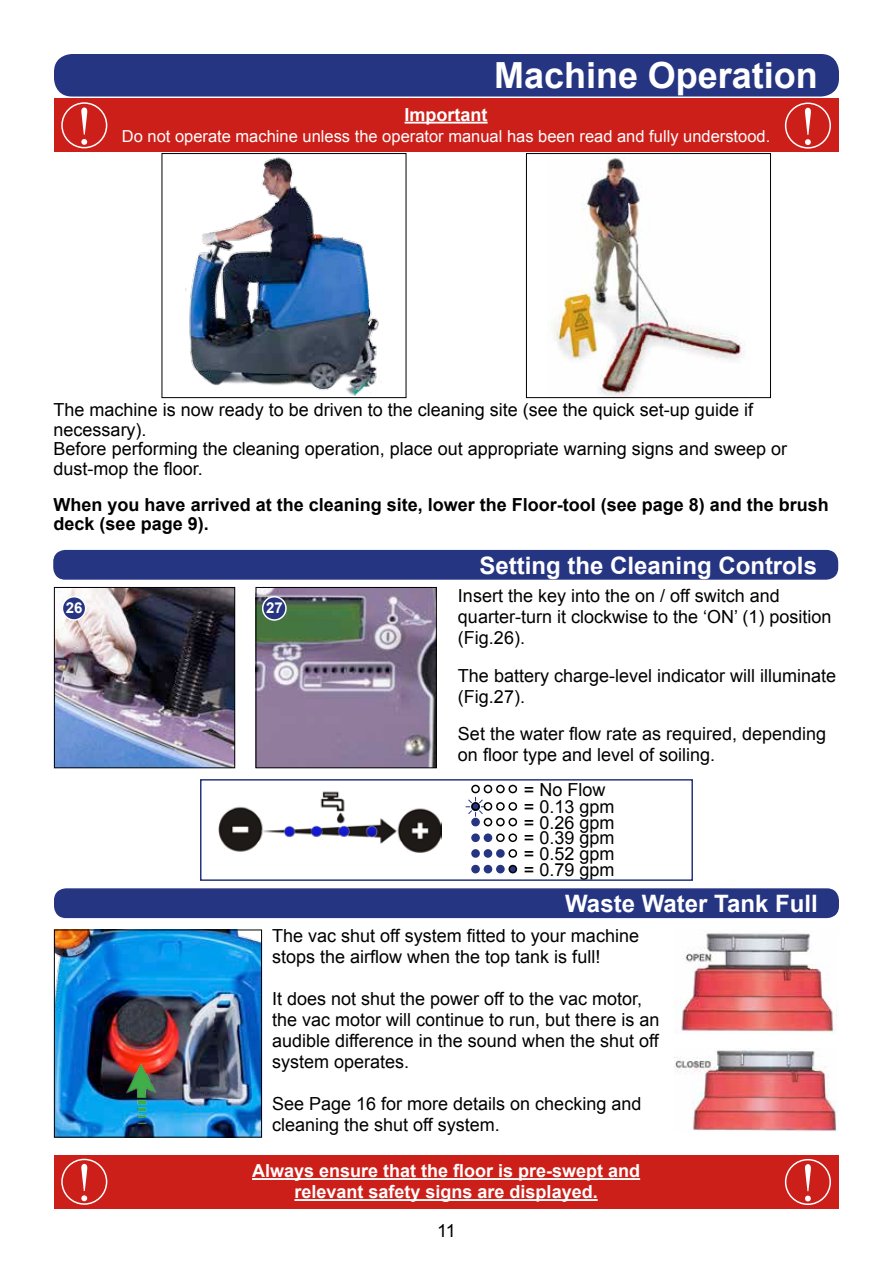
<style>
.page{position:relative;width:893px;height:1263px;background:#fff}
.page>*{position:absolute;margin:0;border:0;box-sizing:border-box;transform-origin:0 0}
.t1{font:54px "Times New Roman";color:#fff}
.t2{font:700 36px "Arial";color:#fff}
.t3{font:700 24px "Arial";color:#fff}
.t4{font:18px/21px "Arial";color:#000}
.t5{font:700 18px/19.5px "Arial";color:#000}
.t6{font:700 18px "Arial";color:#fff}
.t7{font:16.5px "Arial";color:#fff}
.t8{font:700 15px "Arial";color:#fff}
</style>
<div class="page">
<img style="left:218px;top:791px;width:223px;height:62px">
<svg style="left:466px;top:797px;width:19px;height:20px"></svg>
<div style="left:471px;top:785px;width:9px;height:8px;border:2px solid #000;border-radius:50%"></div>
<div style="left:484px;top:785px;width:8px;height:8px;border:2px solid #000;border-radius:50%"></div>
<div style="left:496px;top:785px;width:9px;height:8px;border:2px solid #000;border-radius:50%"></div>
<div style="left:508px;top:785px;width:9px;height:8px;border:2px solid #000;border-radius:50%"></div>
<div style="left:471px;top:802px;width:9px;height:9px;border:2px solid #000;border-radius:50%"></div>
<div style="left:484px;top:802px;width:8px;height:9px;border:2px solid #000;border-radius:50%"></div>
<div style="left:496px;top:802px;width:9px;height:9px;border:2px solid #000;border-radius:50%"></div>
<div style="left:508px;top:802px;width:9px;height:9px;border:2px solid #000;border-radius:50%"></div>
<div style="left:472px;top:818px;width:7px;height:8px;background:#263582;border-radius:50%"></div>
<div style="left:471px;top:818px;width:9px;height:8px;border:2px solid #263582;border-radius:50%"></div>
<div style="left:484px;top:818px;width:8px;height:8px;border:2px solid #000;border-radius:50%"></div>
<div style="left:496px;top:818px;width:9px;height:8px;border:2px solid #000;border-radius:50%"></div>
<div style="left:508px;top:818px;width:9px;height:8px;border:2px solid #000;border-radius:50%"></div>
<div style="left:472px;top:834px;width:7px;height:7px;background:#263582;border-radius:50%"></div>
<div style="left:471px;top:833px;width:9px;height:9px;border:2px solid #263582;border-radius:50%"></div>
<div style="left:484px;top:834px;width:7px;height:7px;background:#263582;border-radius:50%"></div>
<div style="left:484px;top:833px;width:8px;height:9px;border:2px solid #263582;border-radius:50%"></div>
<div style="left:496px;top:833px;width:9px;height:9px;border:2px solid #000;border-radius:50%"></div>
<div style="left:508px;top:833px;width:9px;height:9px;border:2px solid #000;border-radius:50%"></div>
<div style="left:472px;top:850px;width:7px;height:7px;background:#263582;border-radius:50%"></div>
<div style="left:471px;top:849px;width:9px;height:9px;border:2px solid #263582;border-radius:50%"></div>
<div style="left:484px;top:850px;width:7px;height:7px;background:#263582;border-radius:50%"></div>
<div style="left:484px;top:849px;width:8px;height:9px;border:2px solid #263582;border-radius:50%"></div>
<div style="left:497px;top:850px;width:7px;height:7px;background:#263582;border-radius:50%"></div>
<div style="left:496px;top:849px;width:9px;height:9px;border:2px solid #263582;border-radius:50%"></div>
<div style="left:508px;top:849px;width:9px;height:9px;border:2px solid #000;border-radius:50%"></div>
<div style="left:472px;top:865px;width:7px;height:8px;background:#263582;border-radius:50%"></div>
<div style="left:471px;top:865px;width:9px;height:8px;border:2px solid #263582;border-radius:50%"></div>
<div style="left:484px;top:865px;width:7px;height:8px;background:#263582;border-radius:50%"></div>
<div style="left:484px;top:865px;width:8px;height:8px;border:2px solid #263582;border-radius:50%"></div>
<div style="left:497px;top:865px;width:7px;height:8px;background:#263582;border-radius:50%"></div>
<div style="left:496px;top:865px;width:9px;height:8px;border:2px solid #263582;border-radius:50%"></div>
<div style="left:509px;top:865px;width:7px;height:8px;background:#263582;border-radius:50%"></div>
<div style="left:508px;top:865px;width:9px;height:8px;border:2px solid #000;border-radius:50%"></div>
<div style="left:200px;top:779px;width:493px;height:102px;border:2px solid #263582"></div>
<div style="left:54px;top:54px;width:785px;height:43px;background:#263582;border-radius:18px"></div>
<div style="left:54px;top:99px;width:785px;height:53px;background:#cc1f19"></div>
<hr style="left:405px;top:122px;width:83px;height:2px;background:#fff">
<div style="left:61px;top:102px;width:46px;height:46px;border:2px solid #fff;border-radius:50%"></div>
<div style="left:785px;top:103px;width:46px;height:46px;border:2px solid #fff;border-radius:50%"></div>
<img style="left:547px;top:158px;width:198px;height:238px">
<div style="left:526px;top:153px;width:245px;height:245px;border:1px solid #000"></div>
<img style="left:185px;top:157px;width:196px;height:239px">
<div style="left:162px;top:153px;width:244px;height:245px;border:1px solid #000"></div>
<div style="left:53px;top:550px;width:785px;height:30px;background:#263582;border-radius:12px"></div>
<img style="left:56px;top:589px;width:177px;height:177px">
<div style="left:54px;top:587px;width:181px;height:181px;border:1px solid #000"></div>
<img style="left:258px;top:589px;width:177px;height:177px">
<div style="left:256px;top:587px;width:181px;height:181px;border:1px solid #000"></div>
<div style="left:54px;top:888px;width:785px;height:30px;background:#263582;border-radius:12px"></div>
<div style="left:54px;top:1155px;width:785px;height:53px;background:#cc1f19"></div>
<hr style="left:252px;top:1178px;width:388px;height:2px;background:#fff">
<hr style="left:295px;top:1199px;width:303px;height:2px;background:#fff">
<div style="left:61px;top:1159px;width:46px;height:46px;border:2px solid #fff;border-radius:50%"></div>
<div style="left:785px;top:1159px;width:46px;height:46px;border:2px solid #fff;border-radius:50%"></div>
<div style="left:62px;top:597px;width:24px;height:23px;background:#263582;border-radius:50%"></div>
<div style="left:62px;top:596px;width:24px;height:25px;border:2px solid #fff;border-radius:50%"></div>
<div style="left:263px;top:597px;width:23px;height:23px;background:#263582;border-radius:50%"></div>
<div style="left:262px;top:596px;width:25px;height:25px;border:2px solid #fff;border-radius:50%"></div>
<img style="left:56px;top:931px;width:204px;height:204px">
<div style="left:54px;top:929px;width:208px;height:208px;border:1px solid #000"></div>
<img style="left:119px;top:1056px;width:43px;height:76px">
<img style="left:674px;top:933px;width:163px;height:100px">
<img style="left:674px;top:1049px;width:164px;height:82px">
<h1 class="t1" style="left:75px;top:90px;width:19px">!</h1>
<h2 class="t2" style="left:494px;top:52px;width:325px">Machine Operation</h2>
<p class="t6" style="left:405px;top:102px;width:84px">Important</p>
<p class="t7" style="left:122px;top:125px;width:650px">Do not operate machine unless the operator manual has been read and fully understood.</p>
<h1 class="t1" style="left:799px;top:90px;width:19px">!</h1>
<p class="t4" style="left:54px;top:401px;width:735px;line-height:19.5px">The machine is now ready to be driven to the cleaning site (see the quick set-up guide if necessary).<br>Before performing the cleaning operation, place out appropriate warning signs and sweep or dust-mop the floor.</p>
<p class="t5" style="left:54px;top:495px;width:777px">When you have arrived at the cleaning site, lower the Floor-tool (see page 8) and the brush deck (see page 9).</p>
<h3 class="t3" style="left:480px;top:549px;width:339px">Setting the Cleaning Controls</h3>
<p class="t4" style="left:458px;top:586px;width:375px">Insert the key into the on / off switch and quarter-turn it clockwise to the ‘ON’ (1) position (Fig.26).</p>
<p class="t4" style="left:458px;top:665px;width:380px">The battery charge-level indicator will illuminate (Fig.27).</p>
<p class="t4" style="left:458px;top:724px;width:370px">Set the water flow rate as required, depending on floor type and level of soiling.</p>
<p class="t8" style="left:66px;top:598px;width:18px">26</p>
<p class="t8" style="left:266px;top:598px;width:18px">27</p>
<h1 class="t1" style="left:75px;top:1146px;width:19px">!</h1>
<p class="t4" style="left:524px;top:781px;width:92px;line-height:17.4px">= No Flow = 0.13 gpm</p>
<p class="t4" style="left:524px;top:815px;width:92px;line-height:15.8px;text-align:justify">= 0.26 gpm = 0.39 gpm = 0.52 gpm = 0.79 gpm</p>
<h3 class="t3" style="left:565px;top:887px;width:254px">Waste Water Tank Full</h3>
<p class="t4" style="left:272px;top:926px;width:368px">The vac shut off system fitted to your machine stops the airflow when the top tank is full!</p>
<p class="t4" style="left:272px;top:989px;width:389px">It does not shut the power off to the vac motor, the vac motor will continue to run, but there is an audible difference in the sound when the shut off system operates.</p>
<p class="t4" style="left:272px;top:1094px;width:371px">See Page 16 for more details on checking and cleaning the shut off system.</p>
<p class="t6" style="left:252px;top:1159px;width:390px">Always ensure that the floor is pre-swept and</p>
<h1 class="t1" style="left:799px;top:1146px;width:19px">!</h1>
<p class="t6" style="left:295px;top:1180px;width:305px">relevant safety signs are displayed.</p>
<p class="t4" style="left:437px;top:1220px;width:20px">11</p>
</div>
